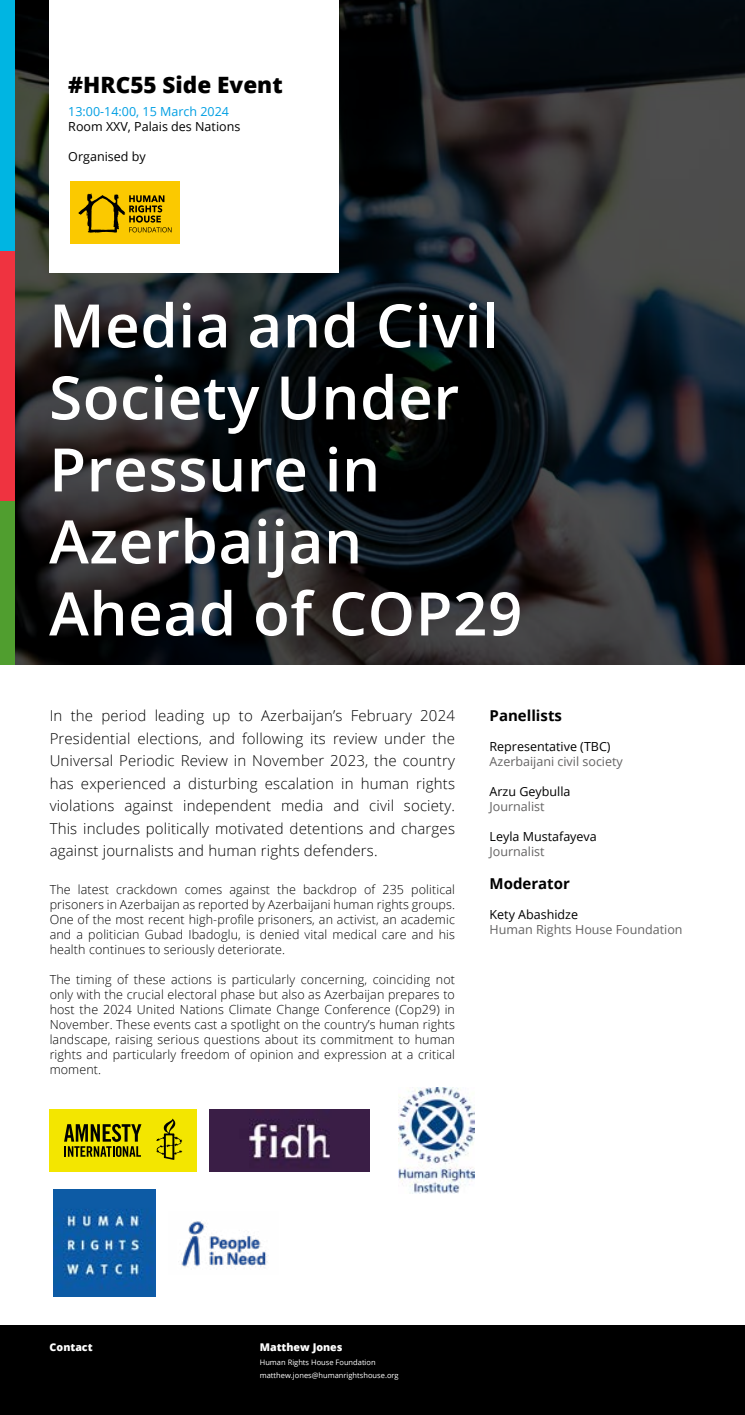
<style>
.page{position:relative;width:745px;height:1415px;background:#fff}
.page>*{position:absolute;margin:0;border:0;box-sizing:border-box;transform-origin:0 0}
.t1{font:600 60px/72px "Open Sans";letter-spacing:.01em;color:#fff}
.t2{font:800 22.5px "Open Sans";color:#000}
.t3{font:300 15px/22.5px "Open Sans";letter-spacing:.01em;color:#000;text-align:justify}
.t4{font:700 15px "Open Sans";color:#000}
.t5{font:300 12.5px/15px "Open Sans";letter-spacing:.01em;color:#000;text-align:justify}
.t6{font:12.5px "Open Sans";color:#000}
.t7{font:12.5px "Open Sans";color:#646363}
.t8{font:12.5px "Open Sans";color:#009fe3}
.t9{font:800 10.62px "Open Sans";color:#fff}
.t10{font:7.5px/13.1px "Open Sans";color:#fff}
</style>
<div class="page">
<div style="left:0;top:1325px;width:744px;height:90px;background:#000"></div>
<svg style="left:14px;top:0;width:730px;height:664px;background:#1e2124"></svg>
<div style="left:49px;top:0;width:289px;height:272px;background:#fff"></div>
<div style="left:70px;top:181px;width:110px;height:63px;background:#fbc900"></div>
<svg style="left:78px;top:193px;width:93px;height:40px"></svg>
<div style="left:0;top:0;width:14px;height:664px;background:#509e2f"></div>
<div style="left:0;top:0;width:14px;height:500px;background:#ef3340"></div>
<div style="left:0;top:0;width:14px;height:250px;background:#00b5e2"></div>
<div style="left:49px;top:1109px;width:148px;height:63px;background:#f3e600"></div>
<svg style="left:156px;top:1118px;width:26px;height:42px"></svg>
<svg style="left:64px;top:1124px;width:77px;height:33px"></svg>
<img style="left:210px;top:1109px;width:159px;height:63px">
<img style="left:398px;top:1087px;width:76px;height:107px">
<img style="left:54px;top:1190px;width:101px;height:106px">
<img style="left:181px;top:1221px;width:88px;height:46px">
<h2 class="t2" style="left:68px;top:68px;width:216px">#HRC55 Side Event</h2>
<p class="t8" style="left:68px;top:102px;width:162px">13:00-14:00, 15 March 2024</p>
<p class="t6" style="left:68px;top:117px;width:173px">Room XXV, Palais des Nations</p>
<p class="t6" style="left:68px;top:147px;width:79px">Organised by</p>
<h1 class="t1" style="left:49px;top:288px;width:474px">Media and Civil<br>Society Under<br>Pressure in<br>Azerbaijan<br>Ahead of COP29</h1>
<p class="t3" style="left:50px;top:704px;width:406px">In the period leading up to Azerbaijan’s February 2024<br>Presidential elections, and following its review under the Universal Periodic Review in November 2023, the country has experienced a disturbing escalation in human rights violations against independent media and civil society.<br>This includes politically motivated detentions and charges against journalists and human rights defenders.</p>
<p class="t5" style="left:50px;top:881px;width:406px">The latest crackdown comes against the backdrop of 235 political prisoners in Azerbaijan as reported by Azerbaijani human rights groups.<br>One of the most recent high-profile prisoners, an activist, an academic and a politician Gubad Ibadoglu, is denied vital medical care and his health continues to seriously deteriorate.</p>
<p class="t5" style="left:50px;top:971px;width:406px">The timing of these actions is particularly concerning, coinciding not only with the crucial electoral phase but also as Azerbaijan prepares to host the 2024 United Nations Climate Change Conference (Cop29) in November. These events cast a spotlight on the country’s human rights landscape, raising serious questions about its commitment to human rights and particularly freedom of opinion and expression at a critical moment.</p>
<p class="t4" style="left:489px;top:705px;width:74px">Panellists</p>
<p class="t6" style="left:489px;top:738px;width:122px">Representative (TBC)</p>
<p class="t7" style="left:489px;top:753px;width:135px">Azerbaijani civil society</p>
<p class="t6" style="left:489px;top:783px;width:82px">Arzu Geybulla</p>
<p class="t7" style="left:489px;top:798px;width:56px">Journalist</p>
<p class="t6" style="left:489px;top:828px;width:109px">Leyla Mustafayeva</p>
<p class="t7" style="left:489px;top:843px;width:56px">Journalist</p>
<p class="t4" style="left:489px;top:873px;width:82px">Moderator</p>
<p class="t6" style="left:489px;top:906px;width:90px">Kety Abashidze</p>
<p class="t7" style="left:489px;top:921px;width:194px">Human Rights House Foundation</p>
<p class="t9" style="left:50px;top:1339px;width:44px">Contact</p>
<p class="t9" style="left:260px;top:1339px;width:84px">Matthew Jones</p>
<p class="t10" style="left:260px;top:1355px;width:140px">Human Rights House Foundation matthew.jones@humanrightshouse.org</p>
</div>
